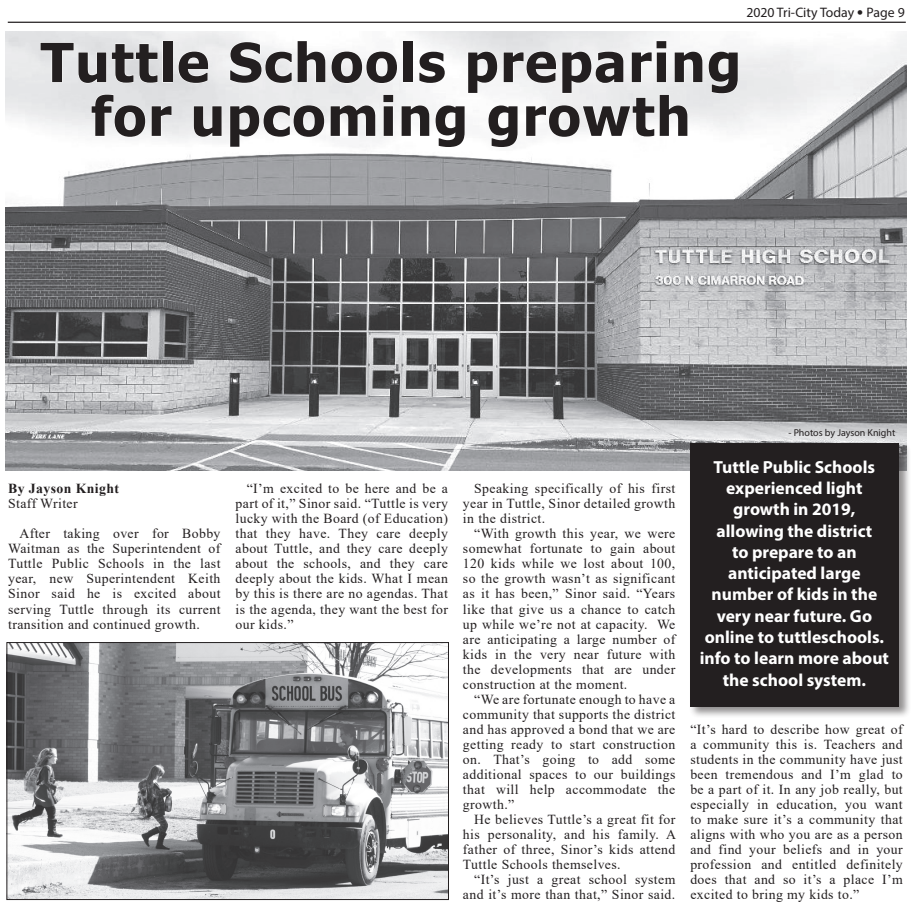
<style>
.page{position:relative;width:912px;height:912px;background:#fff}
.page>*{position:absolute;margin:0;border:0;box-sizing:border-box;transform-origin:0 0}
.t1{font:700 53.88px "Tahoma";letter-spacing:.03em;color:#231f20}
.t2{font:700 17.5px/21.2px "Myriad Pro";color:#fff;text-align:center}
.t3{font:13.75px/15px "Times New Roman";letter-spacing:.03em;color:#231f20;text-align:justify}
.t4{font:13.75px "Myriad Pro";color:#231f20}
.t5{font:700 13.75px "Times New Roman";letter-spacing:.03em;color:#231f20}
.t6{font:10px "Myriad Pro";color:#231f20}
.s1{font-weight:700;font-size:17.5px}
</style>
<div class="page">
<hr style="left:8px;top:22px;width:897px;height:1px;background:#231f20">
<img style="left:6px;top:32px;width:900px;height:438px">
<svg style="left:40px;top:42px;width:118px;height:41px;background:#e4e5e6"></svg>
<div style="left:163px;top:41px;width:9px;height:41px;border:1px solid #fff"></div>
<svg style="left:178px;top:51px;width:31px;height:32px"></svg>
<svg style="left:91px;top:94px;width:81px;height:43px"></svg>
<svg style="left:193px;top:106px;width:29px;height:31px"></svg>
<svg style="left:229px;top:40px;width:509px;height:108px"></svg>
<div style="left:688px;top:442px;width:222px;height:277px;background:#231f20;opacity:.5"></div>
<div style="left:690px;top:443px;width:208px;height:263px;background:#231f20"></div>
<img style="left:9px;top:644px;width:437px;height:253px">
<div style="left:7px;top:642px;width:441px;height:257px;border:1px solid #231f20"></div>
<p class="t1" style="left:41px;top:25px;width:702px">Tuttle Schools preparing</p>
<p class="t1" style="left:91px;top:78px;width:601px">for upcoming growth</p>
<p class="t4" style="left:746px;top:4px;width:160px">2020 Tri-City Today <span class="s1">•</span> Page 9</p>
<p class="t6" style="left:788px;top:426px;width:108px">- Photos by Jayson Knight</p>
<p class="t5" style="left:8px;top:478px;width:112px">By Jayson Knight</p>
<p class="t3" style="left:8px;top:495px;width:71px">Staff Writer</p>
<p class="t3" style="left:8px;top:525px;width:214px;text-indent:11px">After taking over for Bobby Waitman as the Superintendent of Tuttle Public Schools in the last year, new Superintendent Keith Sinor said he is excited about serving Tuttle through its current transition and continued growth.</p>
<p class="t3" style="left:235px;top:480px;width:214px;text-indent:11px">“I’m excited to be here and be a part of it,” Sinor said. “Tuttle is very lucky with the Board (of Education) that they have. They care deeply about Tuttle, and they care deeply about the schools, and they care deeply about the kids. What I mean by this is there are no agendas. That is the agenda, they want the best for our kids.”</p>
<p class="t3" style="left:463px;top:480px;width:214px;text-indent:11px">Speaking specifically of his first year in Tuttle, Sinor detailed growth in the district.</p>
<p class="t3" style="left:463px;top:525px;width:214px;text-indent:11px">“With growth this year, we were somewhat fortunate to gain about 120 kids while we lost about 100, so the growth wasn’t as significant as it has been,” Sinor said. “Years like that give us a chance to catch up while we’re not at capacity. We are anticipating a large number of kids in the very near future with the developments that are under construction at the moment.</p>
<p class="t3" style="left:463px;top:690px;width:214px;text-indent:11px">“We are fortunate enough to have a community that supports the district and has approved a bond that we are getting ready to start construction on. That’s going to add some additional spaces to our buildings that will help accommodate the growth.”</p>
<p class="t3" style="left:463px;top:810px;width:214px;text-indent:11px">He believes Tuttle’s a great fit for his personality, and his family. A father of three, Sinor’s kids attend Tuttle Schools themselves.</p>
<p class="t3" style="left:463px;top:870px;width:214px;text-align:right">“It’s just a great school system and it’s more than that,” Sinor said.</p>
<p class="t2" style="left:699px;top:455px;width:191px">Tuttle Public Schools experienced light growth in 2019, allowing the district<br>to prepare to an anticipated large number of kids in the very near future. Go online to tuttleschools. info to learn more about the school system.</p>
<p class="t3" style="left:690px;top:720px;width:214px">“It’s hard to describe how great of a community this is. Teachers and students in the community have just been tremendous and I’m glad to be a part of it. In any job really, but especially in education, you want to make sure it’s a community that aligns with who you are as a person and find your beliefs and in your profession and entitled definitely does that and so it’s a place I’m excited to bring my kids to.”</p>
</div>
